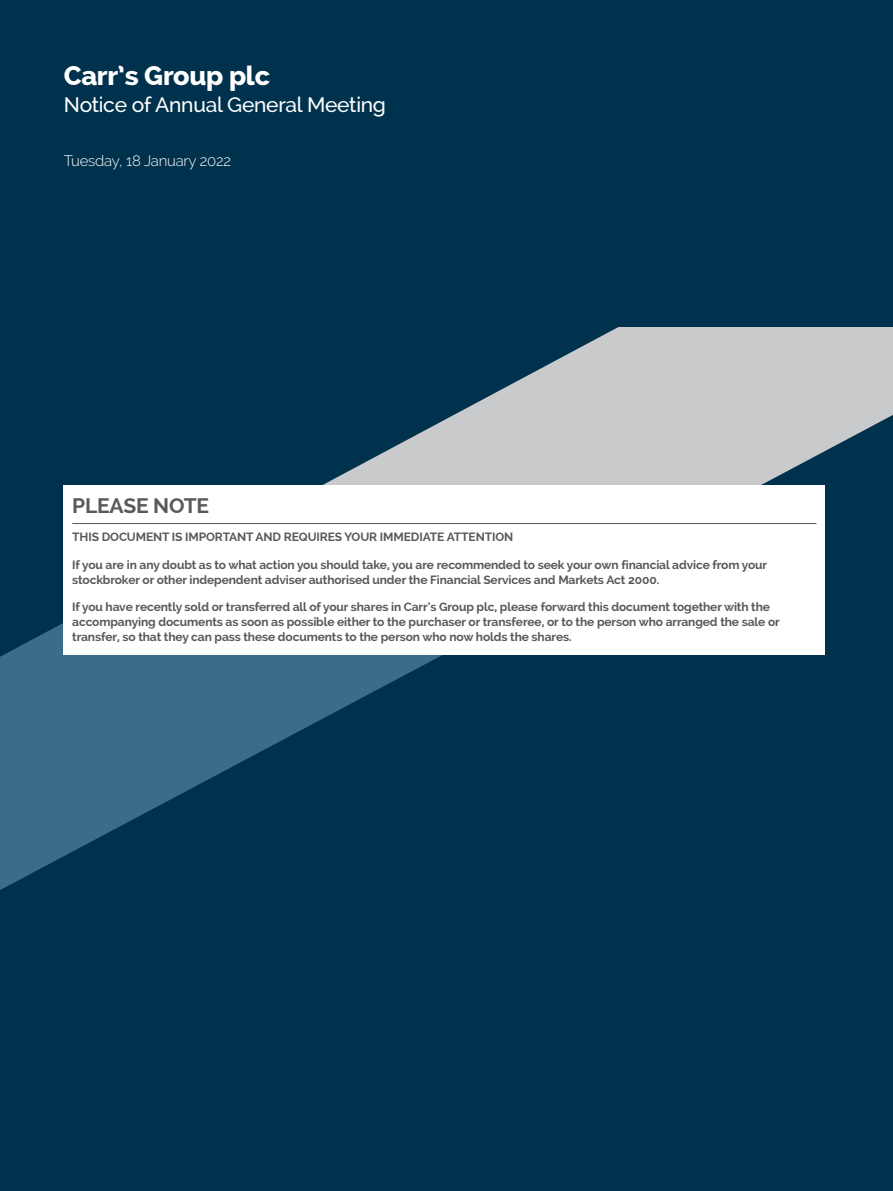
<style>
.page{position:relative;width:893px;height:1191px;background:#00324d}
.page>*{position:absolute;margin:0;border:0;box-sizing:border-box;transform-origin:0 0}
.t1{font:800 27px "Raleway";letter-spacing:-.01em;color:#fff}
.t2{font:500 21px "Raleway";letter-spacing:-.015em;color:#fff}
.t3{font:700 21px "Raleway";letter-spacing:-.01em;color:#58595b}
.t4{font:300 15px "Raleway";letter-spacing:-.015em;color:#fff}
.t5{font:700 12px/15px "Raleway";letter-spacing:-.01em;color:#58595b}
</style>
<div class="page">
<svg style="left:63px;top:327px;width:830px;height:328px"></svg>
<svg style="left:0;top:516px;width:704px;height:374px"></svg>
<div style="left:64px;top:485px;width:761px;height:169px;background:#fff"></div>
<hr style="left:72px;top:523px;width:744px;height:1px;background:#58595b">
<h1 class="t1" style="left:64px;top:60px;width:208px">Carr’s Group plc</h1>
<h2 class="t2" style="left:64px;top:92px;width:324px">Notice of Annual General Meeting</h2>
<p class="t4" style="left:64px;top:152px;width:169px">Tuesday, 18 January 2022</p>
<h2 class="t3" style="left:72px;top:494px;width:138px">PLEASE NOTE</h2>
<p class="t5" style="left:72px;top:529px;width:442px">THIS DOCUMENT IS IMPORTANT AND REQUIRES YOUR IMMEDIATE ATTENTION</p>
<p class="t5" style="left:72px;top:557px;width:696px">If you are in any doubt as to what action you should take, you are recommended to seek your own financial advice from your stockbroker or other independent adviser authorised under the Financial Services and Markets Act 2000.</p>
<p class="t5" style="left:72px;top:600px;width:709px">If you have recently sold or transferred all of your shares in Carr’s Group plc, please forward this document together with the accompanying documents as soon as possible either to the purchaser or transferee, or to the person who arranged the sale or transfer, so that they can pass these documents to the person who now holds the shares.</p>
</div>
